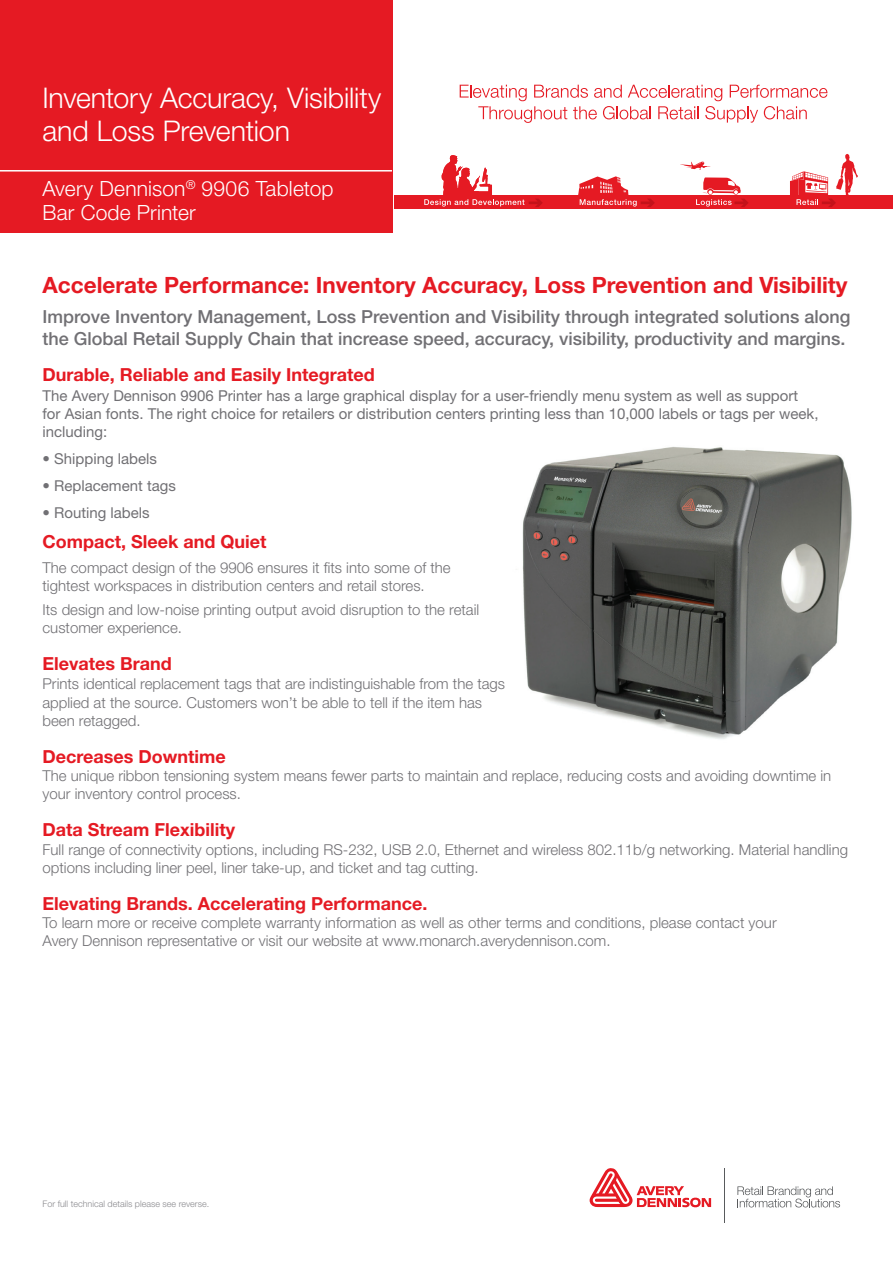
<style>
.page{position:relative;width:893px;height:1263px;background:#fff}
.page>*{position:absolute;margin:0;border:0;box-sizing:border-box;transform-origin:0 0}
.t1{font:300 28.5px/33px "Helvetica Neue";letter-spacing:-.005em;color:#fff}
.t2{font:700 22.5px "Helvetica Neue";color:#e51a23}
.t3{font:300 21px/24px "Helvetica Neue";letter-spacing:.01em;color:#fff}
.t4{font:500 18px/22.5px "Helvetica Neue";color:#717074}
.t5{font:700 18px "Helvetica Neue";color:#e51a23}
.t6{font:300 15px/18px "Helvetica Neue";color:#717074}
.t7{font:15px/18px "Helvetica Neue";color:#717074}
.t8{font:300 9px "Helvetica Neue";color:#8a8a8e}
</style>
<div class="page">
<img style="left:522px;top:447px;width:330px;height:292px">
<svg style="left:590px;top:1168px;width:121px;height:39px"></svg>
<hr style="left:724px;top:1168px;width:1px;height:54px;background:#585a5c">
<svg style="left:737px;top:1186px;width:103px;height:21px"></svg>
<div style="left:0;top:0;width:392px;height:233px;background:#e51a23"></div>
<div style="left:395px;top:195px;width:498px;height:14px;background:#e51a23"></div>
<svg style="left:790px;top:154px;width:68px;height:53px"></svg>
<svg style="left:424px;top:155px;width:119px;height:52px"></svg>
<svg style="left:578px;top:162px;width:170px;height:45px"></svg>
<svg style="left:460px;top:85px;width:367px;height:38px"></svg>
<hr style="left:0;top:170px;width:392px;height:2px;background:#fff">
<h1 class="t1" style="left:43px;top:80px;width:340px">Inventory Accuracy, Visibility and Loss Prevention</h1>
<h3 class="t3" style="left:43px;top:176px;width:293px">Avery Dennison<sup>®</sup> 9906 Tabletop<br>Bar Code Printer</h3>
<h2 class="t2" style="left:43px;top:271px;width:806px">Accelerate Performance: Inventory Accuracy, Loss Prevention and Visibility</h2>
<p class="t4" style="left:43px;top:305px;width:809px">Improve Inventory Management, Loss Prevention and Visibility through integrated solutions along the Global Retail Supply Chain that increase speed, accuracy, visibility, productivity and margins.</p>
<p class="t5" style="left:43px;top:364px;width:334px">Durable, Reliable and Easily Integrated</p>
<p class="t7" style="left:43px;top:386px;width:777px">The Avery Dennison 9906 Printer has a large graphical display for a user-friendly menu system as well as support for Asian fonts. The right choice for retailers or distribution centers printing less than 10,000 labels or tags per week, including:</p>
<p class="t7" style="left:43px;top:449px;width:116px">• Shipping labels</p>
<p class="t7" style="left:43px;top:476px;width:135px">• Replacement tags</p>
<p class="t7" style="left:43px;top:503px;width:109px">• Routing labels</p>
<p class="t5" style="left:43px;top:530px;width:225px">Compact, Sleek and Quiet</p>
<p class="t6" style="left:43px;top:558px;width:410px">The compact design of the 9906 ensures it fits into some of the tightest workspaces in distribution centers and retail stores.</p>
<p class="t6" style="left:43px;top:601px;width:438px">Its design and low-noise printing output avoid disruption to the retail customer experience.</p>
<p class="t5" style="left:43px;top:653px;width:131px">Elevates Brand</p>
<p class="t6" style="left:43px;top:674px;width:464px">Prints identical replacement tags that are indistinguishable from the tags applied at the source. Customers won’t be able to tell if the item has been retagged.</p>
<p class="t5" style="left:43px;top:745px;width:185px">Decreases Downtime</p>
<p class="t6" style="left:43px;top:766px;width:790px">The unique ribbon tensioning system means fewer parts to maintain and replace, reducing costs and avoiding downtime in your inventory control process.</p>
<p class="t5" style="left:43px;top:818px;width:194px">Data Stream Flexibility</p>
<p class="t6" style="left:43px;top:840px;width:807px">Full range of connectivity options, including RS-232, USB 2.0, Ethernet and wireless 802.11b/g networking. Material handling options including liner peel, liner take-up, and ticket and tag cutting.</p>
<p class="t5" style="left:43px;top:892px;width:386px">Elevating Brands. Accelerating Performance.</p>
<p class="t6" style="left:43px;top:913px;width:736px">To learn more or receive complete warranty information as well as other terms and conditions, please contact your<br>Avery Dennison representative or visit our website at www.monarch.averydennison.com.</p>
<p class="t8" style="left:43px;top:1199px;width:168px">For full technical details please see reverse.</p>
</div>
